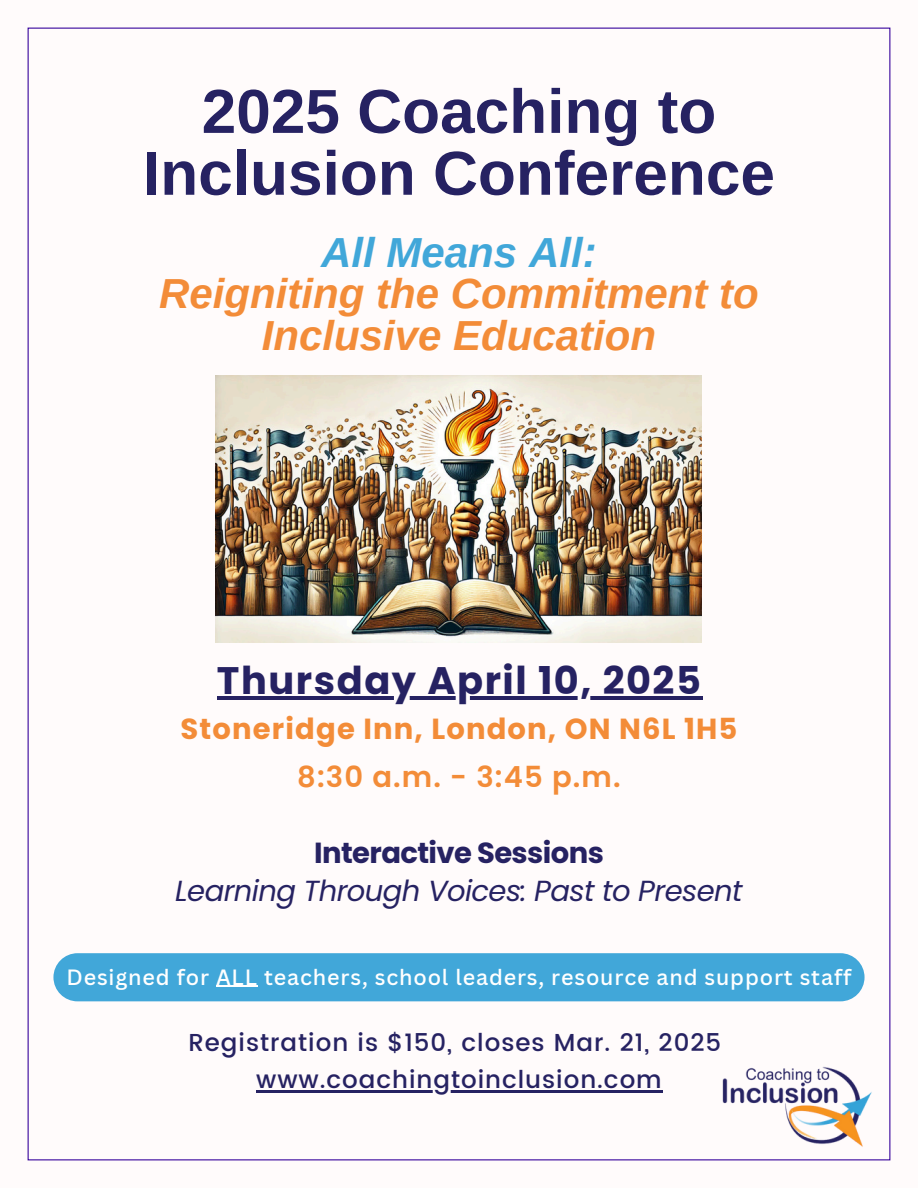
<style>
.page{position:relative;width:918px;height:1188px;background:#fffbfb}
.page>*{position:absolute;margin:0;border:0;box-sizing:border-box;transform-origin:0 0}
.t1{font:700 62.1px/61.8px "Arimo";color:#262262;text-align:center}
.t2{font:italic 700 42px/41.7px "Arimo";color:#f38c38;text-align:center}
.t3{font:italic 700 42px "Arimo";color:#41a7d9}
.t4{font:700 38.4px "Poppins";letter-spacing:.04em;color:#262262}
.t5{font:italic 29.1px "Poppins";letter-spacing:-.02em;color:#262262}
.t6{font:700 29.1px "Poppins";letter-spacing:.04em;color:#f38c38}
.t7{font:700 29.1px "Poppins";letter-spacing:-.02em;color:#262262}
.t8{font:600 29.1px "Poppins";color:#f38c38}
.t9{font:500 24.6px/37.2px "Poppins";letter-spacing:.04em;color:#262262;text-align:center}
.t10{font:500 21.6px "Canva Sans";letter-spacing:.04em;color:#fff}
</style>
<div class="page">
<img style="left:722px;top:1066px;width:150px;height:81px">
<div style="left:53px;top:953px;width:811px;height:48px;background:#41a7d9;border-radius:24px"></div>
<hr style="left:216px;top:986px;width:42px;height:1px;background:#fff">
<img style="left:216px;top:376px;width:486px;height:266px">
<hr style="left:217px;top:697px;width:486px;height:3px;background:#262262">
<hr style="left:256px;top:1090px;width:71px;height:3px;background:#262262">
<hr style="left:327px;top:1090px;width:336px;height:3px;background:#262262">
<h1 class="t1" style="left:143px;top:80px;width:634px">2025 Coaching to<br>Inclusion Conference</h1>
<h2 class="t3" style="left:321px;top:229px;width:277px">All Means All:</h2>
<h2 class="t2" style="left:159px;top:273px;width:601px">Reigniting the Commitment to<br>Inclusive Education</h2>
<h3 class="t4" style="left:217px;top:654px;width:485px">Thursday April 10, 2025</h3>
<p class="t6" style="left:181px;top:708px;width:558px">Stoneridge Inn, London, ON N6L 1H5</p>
<p class="t8" style="left:297px;top:756px;width:325px">8:30 a.m. - 3:45 p.m.</p>
<p class="t7" style="left:314px;top:833px;width:291px">Interactive Sessions</p>
<p class="t5" style="left:175px;top:870px;width:569px">Learning Through Voices: Past to Present</p>
<p class="t10" style="left:66px;top:962px;width:787px">Designed for ALL teachers, school leaders, resource and support staff</p>
<p class="t9" style="left:188px;top:1024px;width:534px">Registration is $150, closes Mar. 21, 2025 www.coachingtoinclusion.com</p>
</div>
